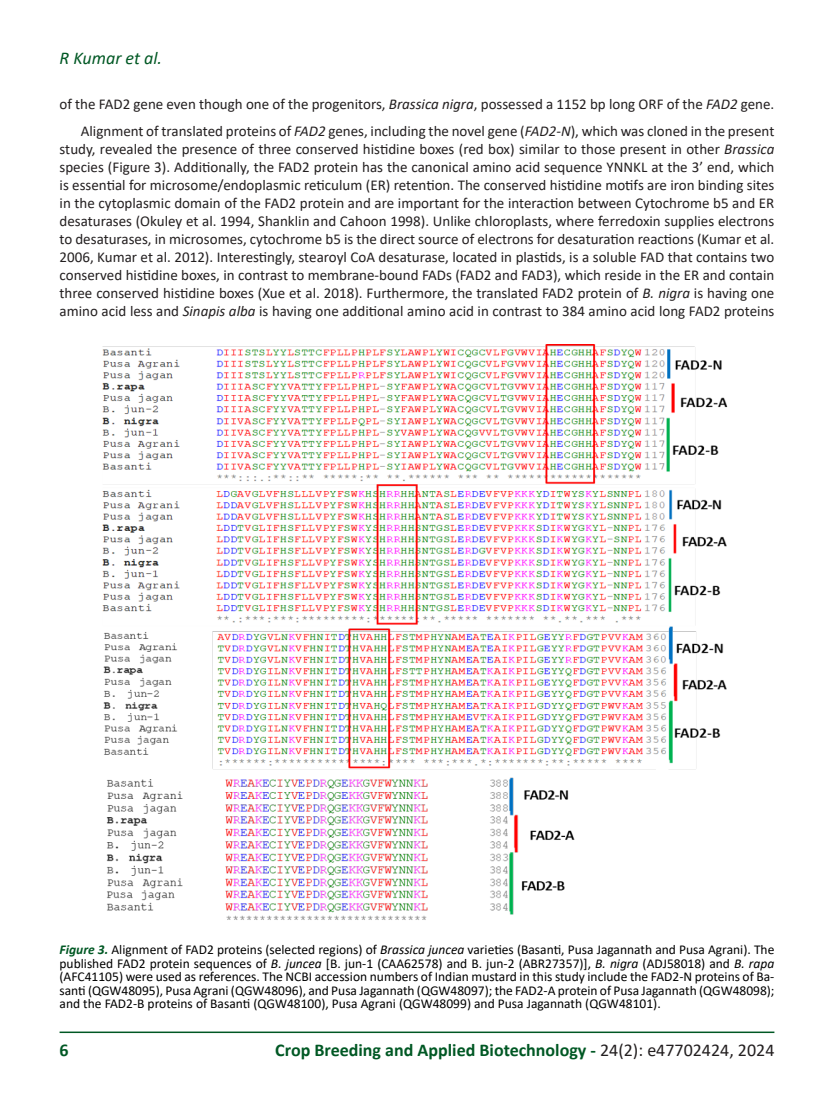
<style>
.page{position:relative;width:834px;height:1106px;background:#fff}
.page>*{position:absolute;margin:0;border:0;box-sizing:border-box;transform-origin:0 0}
.t1{font:700 18px "Calibri";color:#005824}
.t2{font:italic 18px "Calibri";color:#005824}
.CORPO_DE_TEXTO{font:15px/18px "Calibri";color:#231f20;text-align:justify}
.FIGURAS_E_TABELAS{font:13.5px/13.5px "Calibri";color:#000;text-align:justify}
.s1{font-style:italic}
.s2{font-weight:700;font-style:italic;color:#005824}
.s3{font-weight:400;color:#231f20}
</style>
<div class="page">
<hr style="left:60px;top:1031px;width:714px;height:2px;background:#005824">
<img style="left:102px;top:345px;width:626px;height:575px">
<p class="t2" style="left:60px;top:45px;width:104px">R Kumar et al.</p>
<p class="CORPO_DE_TEXTO" style="left:60px;top:95px;width:716px">of the FAD2 gene even though one of the progenitors, <span class="s1">Brassica nigra</span>, possessed a 1152 bp long ORF of the <span class="s1">FAD2</span> gene.</p>
<p class="CORPO_DE_TEXTO" style="left:60px;top:121px;width:716px;text-indent:21px">Alignment of translated proteins of <span class="s1">FAD2</span> genes, including the novel gene (<span class="s1">FAD2-N</span>), which was cloned in the present study, revealed the presence of three conserved histidine boxes (red box) similar to those present in other <span class="s1">Brassica </span>species (Figure 3). Additionally, the FAD2 protein has the canonical amino acid sequence YNNKL at the 3’ end, which is essential for microsome/endoplasmic reticulum (ER) retention. The conserved histidine motifs are iron binding sites in the cytoplasmic domain of the FAD2 protein and are important for the interaction between Cytochrome b5 and ER desaturases (Okuley et al. 1994, Shanklin and Cahoon 1998). Unlike chloroplasts, where ferredoxin supplies electrons to desaturases, in microsomes, cytochrome b5 is the direct source of electrons for desaturation reactions (Kumar et al.<br>2006, Kumar et al. 2012). Interestingly, stearoyl CoA desaturase, located in plastids, is a soluble FAD that contains two conserved histidine boxes, in contrast to membrane-bound FADs (FAD2 and FAD3), which reside in the ER and contain three conserved histidine boxes (Xue et al. 2018). Furthermore, the translated FAD2 protein of <span class="s1">B. nigra</span> is having one amino acid less and <span class="s1">Sinapis alba</span> is having one additional amino acid in contrast to 384 amino acid long FAD2 proteins</p>
<p class="FIGURAS_E_TABELAS" style="left:60px;top:942px;width:716px"><span class="s2">Figure 3.</span> Alignment of FAD2 proteins (selected regions) of <span class="s1">Brassica juncea</span> varieties (Basanti, Pusa Jagannath and Pusa Agrani). The published FAD2 protein sequences of <span class="s1">B. juncea</span> [B. jun-1 (CAA62578) and B. jun-2 (ABR27357)], <span class="s1">B. nigra</span> (ADJ58018) and <span class="s1">B. rapa </span>(AFC41105) were used as references. The NCBI accession numbers of Indian mustard in this study include the FAD2-N proteins of Ba&shy;santi (QGW48095), Pusa Agrani (QGW48096), and Pusa Jagannath (QGW48097); the FAD2-A protein of Pusa Jagannath (QGW48098); and the FAD2-B proteins of Basanti (QGW48100), Pusa Agrani (QGW48099) and Pusa Jagannath (QGW48101).</p>
<p class="t1" style="left:60px;top:1037px;width:11px">6</p>
<p class="t1" style="left:275px;top:1037px;width:500px">Crop Breeding and Applied Biotechnology - <span class="s3">24(2): e47702424, 2024</span></p>
</div>
